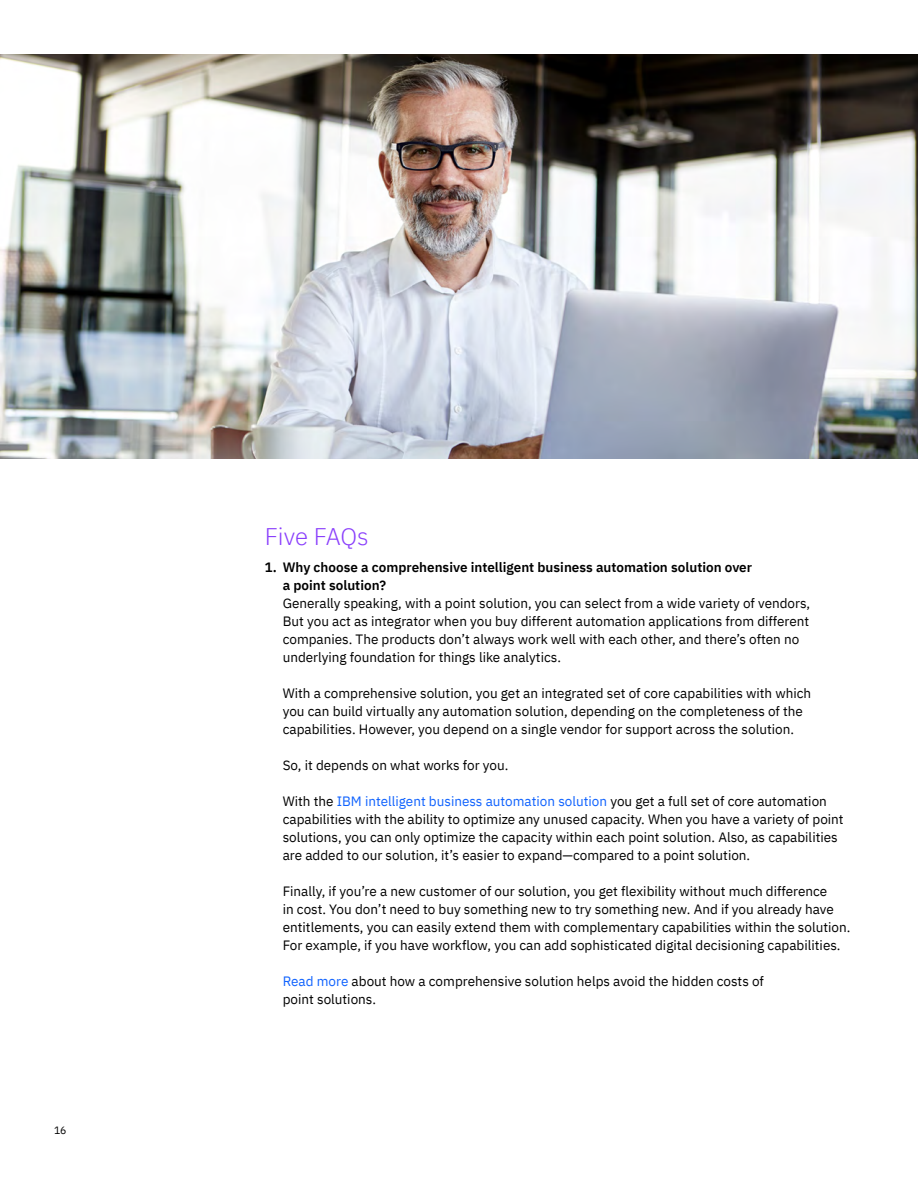
<style>
.page{position:relative;width:918px;height:1188px;background:#fff}
.page>*{position:absolute;margin:0;border:0;box-sizing:border-box;transform-origin:0 0}
.H2_Subhead{font:300 24px "IBM Plex Sans";letter-spacing:-.005em;color:#8a3ffc}
.Body{font:13.5px/18px "IBM Plex Sans";color:#000}
.H3{font:600 13.5px/18px "IBM Plex Sans";color:#000}
.t1{font:10.5px "IBM Plex Sans";color:#000}
.s1{color:#0f62fe}
</style>
<div class="page">
<img style="left:0;top:54px;width:918px;height:405px">
<p class="t1" style="left:54px;top:1122px;width:14px">16</p>
<p class="H2_Subhead" style="left:265px;top:519px;width:105px">Five FAQs</p>
<p class="H3" style="left:283px;top:557px;width:471px;text-indent:-18px">1. Why choose a comprehensive intelligent business automation solution over a point solution?</p>
<p class="Body" style="left:283px;top:593px;width:529px">Generally speaking, with a point solution, you can select from a wide variety of vendors, But you act as integrator when you buy different automation applications from different companies. The products don’t always work well with each other, and there’s often no underlying foundation for things like analytics.</p>
<p class="Body" style="left:283px;top:683px;width:530px">With a comprehensive solution, you get an integrated set of core capabilities with which you can build virtually any automation solution, depending on the completeness of the capabilities. However, you depend on a single vendor for support across the solution.</p>
<p class="Body" style="left:283px;top:755px;width:227px">So, it depends on what works for you.</p>
<p class="Body" style="left:283px;top:791px;width:562px">With the <span class="s1">IBM intelligent business automation solution</span> you get a full set of core automation capabilities with the ability to optimize any unused capacity. When you have a variety of point solutions, you can only optimize the capacity within each point solution. Also, as capabilities are added to our solution, it’s easier to expand—compared to a point solution.</p>
<p class="Body" style="left:283px;top:881px;width:569px">Finally, if you’re a new customer of our solution, you get flexibility without much difference<br>in cost. You don’t need to buy something new to try something new. And if you already have entitlements, you can easily extend them with complementary capabilities within the solution.<br>For example, if you have workflow, you can add sophisticated digital decisioning capabilities.</p>
<p class="Body" style="left:283px;top:971px;width:483px"><span class="s1">Read more</span> about how a comprehensive solution helps avoid the hidden costs of point solutions.</p>
</div>
